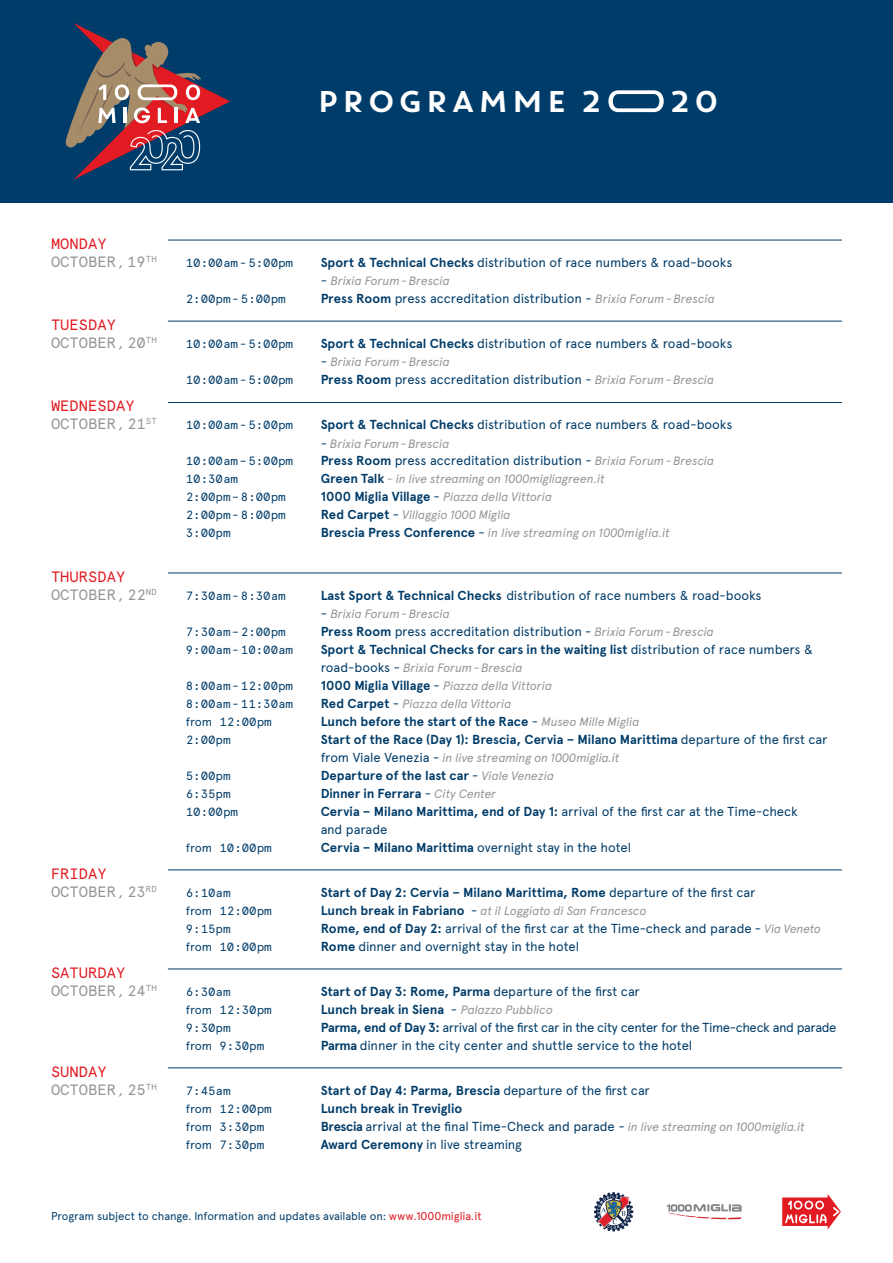
<style>
.page{position:relative;width:893px;height:1263px;background:#fff}
.page>*{position:absolute;margin:0;border:0;box-sizing:border-box;transform-origin:0 0}
.t1{font:30px "Core Circus";color:#fff}
.t2{font:15px "Apercu Pro Mono";color:#939598}
.t3{font:15px "Apercu Pro Mono";color:#e21a21}
.t4{font:13.05px "Apercu Pro";letter-spacing:-.01em;color:#003c69}
.t5{font:700 13.05px "Apercu Pro";letter-spacing:-.005em;color:#003c69}
.t6{font:13.05px "Apercu Pro";letter-spacing:-.035em;color:#003c69}
.t7{font:italic 12.15px/18px "Apercu Pro";letter-spacing:-.01em;color:#939598}
.t8{font:italic 12.15px "Apercu Pro";letter-spacing:-.01em;color:#969696}
.t9{font:12px/18px "Apercu Pro Mono";color:#003c69}
.t10{font:11.25px "Apercu Pro";letter-spacing:-.01em;color:#003c69}
.s1{font-family:"Apercu Pro"}
.s2{font-weight:700}
.s3{font-style:normal;font-size:13.05px;color:#003c69}
.s4{font-style:italic;font-size:12.15px;color:#939598}
.s5{font-weight:700;font-style:normal;font-size:13.05px;color:#003c69}
.s6{color:#969696}
.s7{font-weight:400}
.s8{font-weight:400;font-style:italic;font-size:12.15px;color:#969696}
.s9{font-style:italic;font-size:12.15px;color:#969696}
.s10{color:#e21a21}
</style>
<div class="page">
<hr style="left:168px;top:240px;width:674px;height:1px;background:#003c69">
<hr style="left:168px;top:321px;width:674px;height:1px;background:#003c69">
<div style="left:0;top:0;width:893px;height:202px;background:#003c69"></div>
<svg style="left:66px;top:23px;width:164px;height:157px"></svg>
<svg style="left:608px;top:90px;width:56px;height:22px"></svg>
<svg style="left:782px;top:1194px;width:59px;height:36px"></svg>
<svg style="left:594px;top:1192px;width:40px;height:40px"></svg>
<svg style="left:666px;top:1204px;width:76px;height:15px"></svg>
<hr style="left:168px;top:402px;width:674px;height:1px;background:#003c69">
<hr style="left:168px;top:573px;width:674px;height:1px;background:#003c69">
<hr style="left:168px;top:869px;width:674px;height:1px;background:#003c69">
<hr style="left:168px;top:968px;width:674px;height:1px;background:#003c69">
<hr style="left:168px;top:1067px;width:674px;height:1px;background:#003c69">
<p class="t1" style="left:316px;top:81px;width:289px">PROGRAMme 2</p>
<p class="t1" style="left:668px;top:81px;width:54px">20</p>
<p class="t3" style="left:51px;top:232px;width:57px">MONDAY</p>
<p class="t2" style="left:51px;top:250px;width:107px">OCTOBER,19<sup>TH</sup></p>
<p class="t3" style="left:51px;top:313px;width:67px">TUESDAY</p>
<p class="t2" style="left:51px;top:331px;width:107px">OCTOBER,20<sup>TH</sup></p>
<p class="t3" style="left:51px;top:394px;width:85px">WEDNESDAY</p>
<p class="t2" style="left:51px;top:412px;width:107px">OCTOBER,21<sup>ST</sup></p>
<p class="t3" style="left:51px;top:565px;width:76px">THURSDAY</p>
<p class="t2" style="left:51px;top:583px;width:107px">OCTOBER,22<sup>ND</sup></p>
<p class="t3" style="left:51px;top:862px;width:57px">FRIDAY</p>
<p class="t2" style="left:51px;top:880px;width:107px">OCTOBER,23<sup>RD</sup></p>
<p class="t3" style="left:51px;top:961px;width:76px">SATURDAY</p>
<p class="t2" style="left:51px;top:979px;width:107px">OCTOBER,24<sup>TH</sup></p>
<p class="t3" style="left:51px;top:1060px;width:57px">SUNDAY</p>
<p class="t2" style="left:51px;top:1078px;width:107px">OCTOBER,25<sup>TH</sup></p>
<p class="t9" style="left:186px;top:253px;width:109px">10:00am-5:00pm</p>
<p class="t9" style="left:186px;top:289px;width:101px">2:00pm-5:00pm</p>
<p class="t9" style="left:186px;top:334px;width:109px">10:00am-5:00pm</p>
<p class="t9" style="left:186px;top:370px;width:109px">10:00am-5:00pm</p>
<p class="t9" style="left:186px;top:415px;width:109px">10:00am-5:00pm</p>
<p class="t9" style="left:186px;top:451px;width:109px">10:00am – 5:00pm<br>10:30am<br>2:00pm – 8:00pm<br>2:00pm - 8:00pm<br>3:00pm</p>
<p class="t9" style="left:186px;top:586px;width:101px">7:30am-8:30am</p>
<p class="t9" style="left:186px;top:622px;width:101px">7:30am–2:00pm</p>
<p class="t9" style="left:186px;top:640px;width:109px">9:00am-10:00am</p>
<p class="t9" style="left:186px;top:676px;width:109px">8:00am-12:00pm</p>
<p class="t9" style="left:186px;top:694px;width:109px">8:00am-11:30am</p>
<p class="t9" style="left:186px;top:712px;width:87px"><span class="s1">from</span> 12:00pm</p>
<p class="t9" style="left:186px;top:730px;width:46px">2:00pm</p>
<p class="t9" style="left:186px;top:766px;width:46px">5:00pm</p>
<p class="t9" style="left:186px;top:784px;width:46px">6:35pm</p>
<p class="t9" style="left:186px;top:802px;width:54px">10:00pm</p>
<p class="t9" style="left:186px;top:838px;width:87px"><span class="s1">from</span> 10:00pm</p>
<p class="t9" style="left:186px;top:883px;width:46px">6:10am</p>
<p class="t9" style="left:186px;top:901px;width:87px"><span class="s1">from</span> 12:00pm</p>
<p class="t9" style="left:186px;top:919px;width:46px">9:15pm</p>
<p class="t9" style="left:186px;top:937px;width:87px"><span class="s1">from</span> 10:00pm</p>
<p class="t9" style="left:186px;top:982px;width:46px">6:30am</p>
<p class="t9" style="left:186px;top:1000px;width:87px"><span class="s1">from</span> 12:30pm</p>
<p class="t9" style="left:186px;top:1018px;width:46px">9:30pm</p>
<p class="t9" style="left:186px;top:1036px;width:80px"><span class="s1">from</span> 9:30pm</p>
<p class="t9" style="left:186px;top:1081px;width:46px">7:45am</p>
<p class="t9" style="left:186px;top:1099px;width:87px"><span class="s1">from</span> 12:00pm</p>
<p class="t9" style="left:186px;top:1117px;width:80px"><span class="s1">from</span> 3:30pm</p>
<p class="t9" style="left:186px;top:1135px;width:80px"><span class="s1">from</span> 7:30pm</p>
<p class="t4" style="left:321px;top:253px;width:413px"><span class="s2">Sport &amp; Technical Checks</span> distribution of race numbers &amp; road-books</p>
<p class="t7" style="left:321px;top:271px;width:131px"><span class="s3">-</span> Brixia Forum-Brescia</p>
<p class="t4" style="left:321px;top:289px;width:396px"><span class="s2">Press Room</span> press accreditation distribution - <span class="s4">Brixia Forum-Brescia</span></p>
<p class="t4" style="left:321px;top:334px;width:413px"><span class="s2">Sport &amp; Technical Checks</span> distribution of race numbers &amp; road-books</p>
<p class="t7" style="left:321px;top:352px;width:131px"><span class="s3">-</span> Brixia Forum-Brescia</p>
<p class="t4" style="left:321px;top:370px;width:395px"><span class="s2">Press Room</span> press accreditation distribution - <span class="s4">Brixia Forum-Brescia</span></p>
<p class="t4" style="left:321px;top:415px;width:413px"><span class="s2">Sport &amp; Technical Checks</span> distribution of race numbers &amp; road-books</p>
<p class="t7" style="left:321px;top:434px;width:130px"><span class="s3">-</span> Brixia Forum - Brescia</p>
<p class="t4" style="left:321px;top:451px;width:395px"><span class="s2">Press Room</span> press accreditation distribution - <span class="s4">Brixia Forum - Brescia</span></p>
<p class="t7" style="left:321px;top:469px;width:351px"><span class="s5">Green Talk</span> - in live streaming on 1000migliagreen.it<br><span class="s5">1000 Miglia Village</span> <span class="s3">-</span> <span class="s6">Piazza della Vittoria<br></span><span class="s5">Red Carpet</span> <span class="s3">-</span> <span class="s6">Villaggio 1000 Miglia<br></span><span class="s5">Brescia Press Conference</span> <span class="s3">-</span> in live streaming on 1000miglia.it</p>
<p class="t4" style="left:321px;top:586px;width:442px"><span class="s2">Last Sport &amp; Technical Checks</span> distribution of race numbers &amp; road-books</p>
<p class="t7" style="left:321px;top:604px;width:131px"><span class="s3">-</span> Brixia Forum-Brescia</p>
<p class="t4" style="left:321px;top:622px;width:395px"><span class="s2">Press Room</span> press accreditation distribution - <span class="s4">Brixia Forum-Brescia</span></p>
<p class="t5" style="left:321px;top:640px;width:494px">Sport &amp; Technical Checks for cars in the waiting list <span class="s7">distribution of race numbers &amp;</span></p>
<p class="t7" style="left:321px;top:658px;width:203px"><span class="s3">road-books -</span> Brixia Forum-Brescia</p>
<p class="t8" style="left:321px;top:677px;width:233px"><span class="s5">1000 Miglia Village</span> <span class="s3">-</span> Piazza della Vittoria</p>
<p class="t8" style="left:321px;top:695px;width:192px"><span class="s5">Red Carpet</span> <span class="s3">-</span> Piazza della Vittoria</p>
<p class="t5" style="left:321px;top:712px;width:320px">Lunch before the start of the Race <span class="s7">-</span> <span class="s8">Museo Mille Miglia</span></p>
<p class="t5" style="left:321px;top:730px;width:508px">Start of the Race (Day 1): Brescia, Cervia – Milano Marittima <span class="s7">departure of the first car</span></p>
<p class="t7" style="left:321px;top:748px;width:300px"><span class="s3">from Viale Venezia -</span> in live streaming on 1000miglia.it</p>
<p class="t5" style="left:321px;top:766px;width:235px">Departure of the last car <span class="s7">-</span> <span class="s8">Viale Venezia</span></p>
<p class="t5" style="left:321px;top:784px;width:177px">Dinner in Ferrara <span class="s7">-</span> <span class="s8">City Center</span></p>
<p class="t4" style="left:321px;top:802px;width:479px"><span class="s2">Cervia – Milano Marittima, end of Day 1:</span> arrival of the first car at the Time-check</p>
<p class="t4" style="left:321px;top:820px;width:68px">and parade</p>
<p class="t4" style="left:321px;top:838px;width:312px"><span class="s2">Cervia – Milano Marittima</span> overnight stay in the hotel</p>
<p class="t5" style="left:321px;top:883px;width:436px">Start of Day 2: Cervia – Milano Marittima, Rome <span class="s7">departure of the first car</span></p>
<p class="t8" style="left:321px;top:902px;width:328px"><span class="s5">Lunch break in Fabriano</span> <span class="s3">-</span> at il Loggiato di San Francesco</p>
<p class="t4" style="left:321px;top:919px;width:502px"><span class="s2">Rome, end of Day 2:</span> arrival of the first car at the Time-check and parade - <span class="s9">Via Veneto</span></p>
<p class="t4" style="left:321px;top:937px;width:260px"><span class="s2">Rome</span> dinner and overnight stay in the hotel</p>
<p class="t5" style="left:321px;top:982px;width:321px">Start of Day 3: Rome, Parma <span class="s7">departure of the first car</span></p>
<p class="t5" style="left:321px;top:1000px;width:234px">Lunch break in Siena <span class="s7">-</span> <span class="s8">Palazzo Pubblico</span></p>
<p class="t6" style="left:321px;top:1018px;width:517px"><span class="s2">Parma, end of Day 3:</span> arrival of the first car in the city center for the Time-check and parade</p>
<p class="t4" style="left:321px;top:1036px;width:373px"><span class="s2">Parma</span> dinner in the city center and shuttle service to the hotel</p>
<p class="t5" style="left:321px;top:1081px;width:331px">Start of Day 4: Parma, Brescia <span class="s7">departure of the first car</span></p>
<p class="t5" style="left:321px;top:1099px;width:143px">Lunch break in Treviglio</p>
<p class="t4" style="left:321px;top:1117px;width:486px"><span class="s2">Brescia</span> arrival at the final Time-Check and parade - <span class="s4">in live streaming on 1000miglia.it</span></p>
<p class="t4" style="left:321px;top:1135px;width:203px"><span class="s2">Award Ceremony</span> in live streaming</p>
<p class="t10" style="left:51px;top:1207px;width:432px">Program subject to change. Information and updates available on: <span class="s10">www.1000miglia.it</span></p>
</div>
